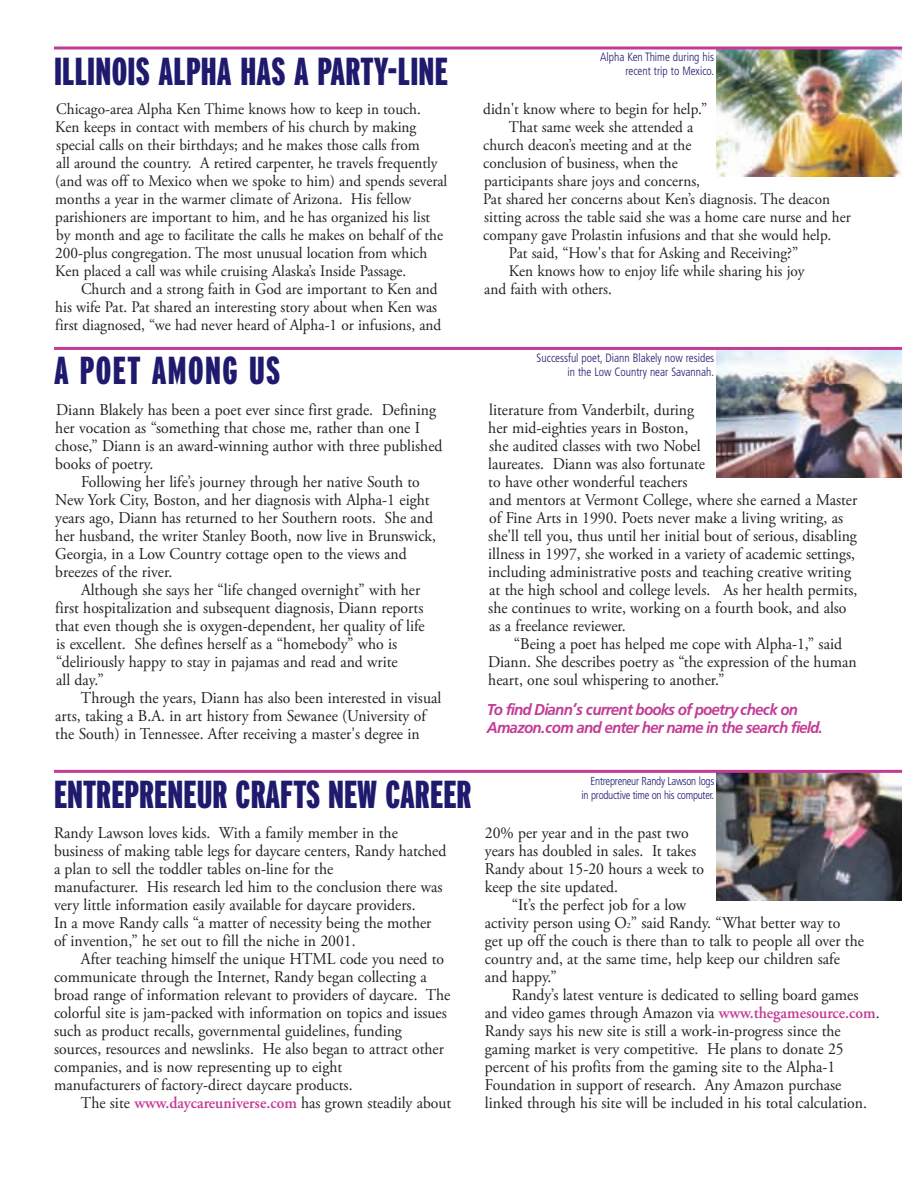
<style>
.page{position:relative;width:918px;height:1188px;background:#fff}
.page>*{position:absolute;margin:0;border:0;box-sizing:border-box;transform-origin:0 0}
.t1{font:900 extra-condensed 39px "Interstate";letter-spacing:.005em;color:#1f1a6d}
.t2{font:900 extra-condensed 39px "Interstate";letter-spacing:.04em;color:#1f1a6d}
.t3{font:16.5px/18px "Adobe Garamond Pro";color:#231f20;scale:.95 1}
.t4{font:16.5px/18px "Frutiger Bld Itlic";letter-spacing:-.05em;color:#c33b96;scale:.95 1}
.t5{font:16.05px/18px "Adobe Garamond Pro";color:#231f20;scale:.95 1}
.t6{font:300 condensed 12px/13.5px "Frutiger";color:#1f1a6d;text-align:right;scale:.95 1}
.t7{font:300 condensed 11.55px/13.5px "Frutiger";letter-spacing:-.025em;color:#1f1a6d;text-align:right;scale:.95 1}
.s1{font-weight:600;color:#c33b96}
.s2{font-size:8.25px}
</style>
<div class="page">
<img style="left:717px;top:773px;width:185px;height:127px">
<hr style="left:54px;top:770px;width:848px;height:3px;background:#c33b96">
<img style="left:717px;top:350px;width:185px;height:127px">
<hr style="left:54px;top:347px;width:848px;height:3px;background:#c33b96">
<img style="left:717px;top:50px;width:185px;height:127px">
<svg style="left:54px;top:46px;width:848px;height:4px;fill:#c33b96"></svg>
<h1 class="t1" style="left:54px;top:49px;width:396px">ILLINOIS ALPHA HAS A PARTY-LINE</h1>
<p class="t5" style="left:55px;top:102px;width:414px">Chicago-area Alpha Ken Thime knows how to keep in touch.<br>Ken keeps in contact with members of his church by making special calls on their birthdays; and he makes those calls from<br>all around the country. A retired carpenter, he travels frequently (and was off to Mexico when we spoke to him) and spends several months a year in the warmer climate of Arizona. His fellow parishioners are important to him, and he has organized his list by month and age to facilitate the calls he makes on behalf of the 200-plus congregation. The most unusual location from which Ken placed a call was while cruising Alaska’s Inside Passage.</p>
<p class="t5" style="left:55px;top:282px;width:408px;text-indent:26px">Church and a strong faith in God are important to Ken and his wife Pat. Pat shared an interesting story about when Ken was first diagnosed, “we had never heard of Alpha-1 or infusions, and</p>
<h1 class="t2" style="left:54px;top:348px;width:228px">A POET AMONG US</h1>
<p class="t3" style="left:55px;top:402px;width:409px">Diann Blakely has been a poet ever since first grade. Defining her vocation as “something that chose me, rather than one I chose,” Diann is an award-winning author with three published books of poetry.</p>
<p class="t3" style="left:55px;top:474px;width:402px;text-indent:26px">Following her life’s journey through her native South to New York City, Boston, and her diagnosis with Alpha-1 eight years ago, Diann has returned to her Southern roots. She and her husband, the writer Stanley Booth, now live in Brunswick, Georgia, in a Low Country cottage open to the views and breezes of the river.</p>
<p class="t3" style="left:55px;top:582px;width:390px;text-indent:26px">Although she says her “life changed overnight” with her first hospitalization and subsequent diagnosis, Diann reports that even though she is oxygen-dependent, her quality of life is excellent. She defines herself as a “homebody” who is “deliriously happy to stay in pajamas and read and write<br>all day.”</p>
<p class="t3" style="left:55px;top:690px;width:408px;text-indent:26px">Through the years, Diann has also been interested in visual arts, taking a B.A. in art history from Sewanee (University of the South) in Tennessee. After receiving a master's degree in</p>
<p class="t6" style="left:600px;top:51px;width:122px">Alpha Ken Thime during his recent trip to Mexico.</p>
<p class="t5" style="left:483px;top:102px;width:237px">didn't know where to begin for help.”</p>
<p class="t5" style="left:509px;top:120px;width:196px">That same week she attended a</p>
<p class="t5" style="left:483px;top:138px;width:221px">church deacon’s meeting and at the</p>
<p class="t5" style="left:483px;top:156px;width:206px">conclusion of business, when the</p>
<p class="t5" style="left:484px;top:174px;width:229px">participants share joys and concerns,</p>
<p class="t5" style="left:483px;top:192px;width:367px">Pat shared her concerns about Ken’s diagnosis. The deacon</p>
<p class="t5" style="left:484px;top:210px;width:387px">sitting across the table said she was a home care nurse and her</p>
<p class="t5" style="left:483px;top:228px;width:368px">company gave Prolastin infusions and that she would help.</p>
<p class="t5" style="left:509px;top:246px;width:306px">Pat said, “How's that for Asking and Receiving?”</p>
<p class="t5" style="left:509px;top:264px;width:313px">Ken knows how to enjoy life while sharing his joy</p>
<p class="t5" style="left:484px;top:282px;width:136px">and faith with others.</p>
<p class="t6" style="left:537px;top:352px;width:188px">Successful poet, Diann Blakely now resides in the Low Country near Savannah.</p>
<p class="t3" style="left:488px;top:402px;width:390px">literature from Vanderbilt, during<br>her mid-eighties years in Boston,<br>she audited classes with two Nobel<br>laureates. Diann was also fortunate<br>to have other wonderful teachers<br>and mentors at Vermont College, where she earned a Master of Fine Arts in 1990. Poets never make a living writing, as she'll tell you, thus until her initial bout of serious, disabling illness in 1997, she worked in a variety of academic settings, including administrative posts and teaching creative writing at the high school and college levels. As her health permits, she continues to write, working on a fourth book, and also as a freelance reviewer.</p>
<p class="t3" style="left:488px;top:636px;width:389px;text-indent:26px">“Being a poet has helped me cope with Alpha-1,” said<br>Diann. She describes poetry as “the expression of the human heart, one soul whispering to another.”</p>
<p class="t4" style="left:487px;top:702px;width:355px">To find Diann’s current books of poetry check on<br>Amazon.com and enter her name in the search field.</p>
<h1 class="t1" style="left:54px;top:771px;width:419px">ENTREPRENEUR CRAFTS NEW CAREER</h1>
<p class="t3" style="left:54px;top:825px;width:415px">Randy Lawson loves kids. With a family member in the business of making table legs for daycare centers, Randy hatched a plan to sell the toddler tables on-line for the<br>manufacturer. His research led him to the conclusion there was very little information easily available for daycare providers.<br>In a move Randy calls “a matter of necessity being the mother of invention,” he set out to fill the niche in 2001.</p>
<p class="t3" style="left:54px;top:951px;width:419px;text-indent:27px">After teaching himself the unique HTML code you need to communicate through the Internet, Randy began collecting a broad range of information relevant to providers of daycare. The colorful site is jam-packed with information on topics and issues such as product recalls, governmental guidelines, funding sources, resources and newslinks. He also began to attract other companies, and is now representing up to eight<br>manufacturers of factory-direct daycare products.</p>
<p class="t3" style="left:81px;top:1095px;width:391px">The site <span class="s1">www.daycareuniverse.com</span> has grown steadily about</p>
<p class="t7" style="left:582px;top:775px;width:141px">Entrepreneur Randy Lawson logs in productive time on his computer.</p>
<p class="t3" style="left:485px;top:825px;width:232px">20% per year and in the past two years has doubled in sales. It takes<br>Randy about 15-20 hours a week to keep the site updated.</p>
<p class="t3" style="left:485px;top:897px;width:401px;text-indent:27px">“It’s the perfect job for a low<br>activity person using O<span class="s2">2</span>” said Randy. “What better way to<br>get up off the couch is there than to talk to people all over the country and, at the same time, help keep our children safe and happy.”</p>
<p class="t3" style="left:485px;top:987px;width:417px;text-indent:27px">Randy’s latest venture is dedicated to selling board games and video games through Amazon via <span class="s1">www.thegamesource.com</span>.<br>Randy says his new site is still a work-in-progress since the gaming market is very competitive. He plans to donate 25 percent of his profits from the gaming site to the Alpha-1<br>Foundation in support of research. Any Amazon purchase linked through his site will be included in his total calculation.</p>
</div>
